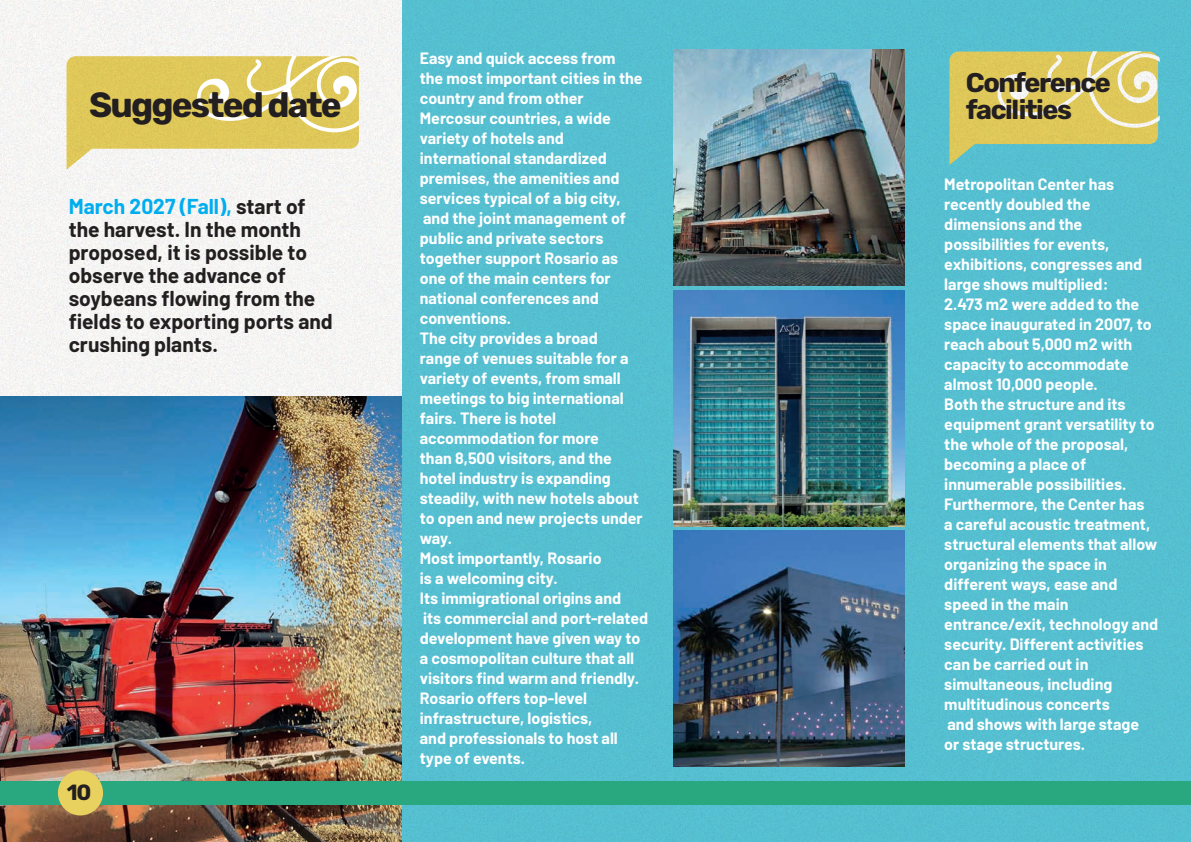
<style>
.page{position:relative;width:1191px;height:842px;background:#fff}
.page>*{position:absolute;margin:0;border:0;box-sizing:border-box;transform-origin:0 0}
.t1{font:300 35px "Rubik";letter-spacing:-.055em;color:#231f20}
.t2{font:300 27px/27px "Rubik";letter-spacing:-.055em;color:#231f20}
.t3{font:300 22px "Rubik";color:#231f20}
.t4{font:700 21px/23px "Barlow";color:#231f20}
.t5{font:700 16px/20px "Barlow";color:#fff}
.s1{color:#00aeef}
</style>
<div class="page">
<img style="left:0;top:0;width:1191px;height:842px">
<svg style="left:67px;top:56px;width:292px;height:114px"></svg>
<img style="left:0;top:396px;width:402px;height:446px">
<img style="left:673px;top:50px;width:231px;height:236px">
<img style="left:673px;top:290px;width:231px;height:236px">
<img style="left:673px;top:531px;width:231px;height:236px">
<div style="left:0;top:781px;width:1191px;height:24px;background:#29a77e"></div>
<div style="left:58px;top:770px;width:45px;height:45px;background:#e8d15e;border-radius:50%"></div>
<h1 class="t1" style="left:89px;top:86px;width:254px">Suggested date</h1>
<h3 class="t4" style="left:69px;top:193px;width:265px"><span class="s1">March 2027 (Fall),</span> start of the harvest. In the month proposed, it is possible to observe the advance of soybeans flowing from the fields to exporting ports and crushing plants.</h3>
<h3 class="t3" style="left:67px;top:780px;width:26px">10</h3>
<p class="t5" style="left:420px;top:47px;width:230px">Easy and quick access from<br>the most important cities in the country and from other<br>Mercosur countries, a wide variety of hotels and international standardized premises, the amenities and services typical of a big city, and the joint management of public and private sectors together support Rosario as one of the main centers for national conferences and conventions.<br>The city provides a broad<br>range of venues suitable for a variety of events, from small meetings to big international fairs. There is hotel accommodation for more<br>than 8,500 visitors, and the hotel industry is expanding steadily, with new hotels about to open and new projects under way.<br>Most importantly, Rosario<br>is a welcoming city.<br>Its immigrational origins and<br>its commercial and port-related development have given way to a cosmopolitan culture that all visitors find warm and friendly.<br>Rosario offers top-level infrastructure, logistics,<br>and professionals to host all type of events.</p>
<h2 class="t2" style="left:966px;top:70px;width:146px">Conference facilities</h2>
<p class="t5" style="left:944px;top:173px;width:215px">Metropolitan Center has recently doubled the dimensions and the possibilities for events, exhibitions, congresses and large shows multiplied:<br>2.473 m2 were added to the space inaugurated in 2007, to reach about 5,000 m2 with capacity to accommodate almost 10,000 people.<br>Both the structure and its equipment grant versatility to the whole of the proposal, becoming a place of innumerable possibilities.<br>Furthermore, the Center has<br>a careful acoustic treatment, structural elements that allow organizing the space in different ways, ease and speed in the main entrance/exit, technology and security. Different activities can be carried out in simultaneous, including multitudinous concerts<br>and shows with large stage<br>or stage structures.</p>
</div>
